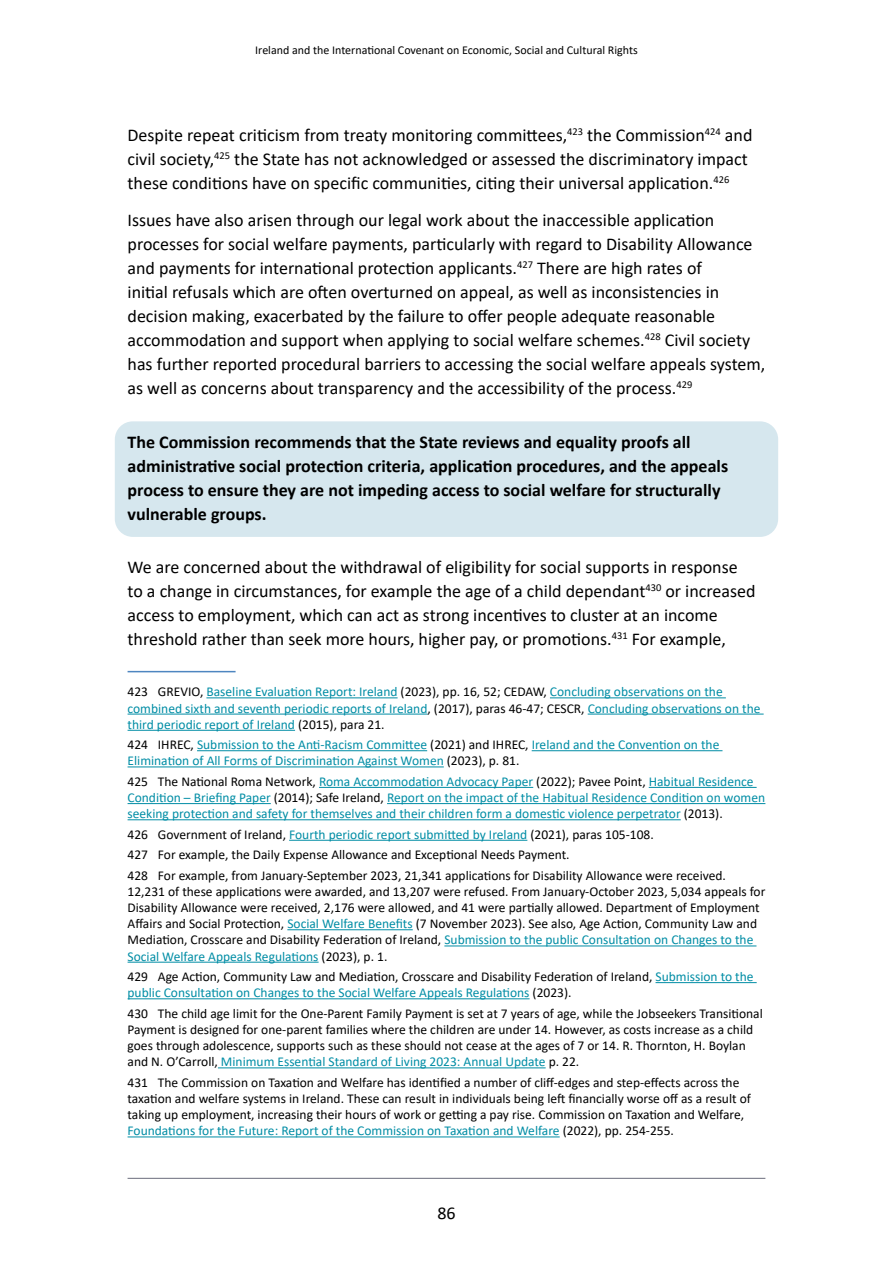
<style>
.page{position:relative;width:893px;height:1263px;background:#fff}
.page>*{position:absolute;margin:0;border:0;box-sizing:border-box;transform-origin:0 0}
.t1{font:18px/24px "Calibri";color:#000}
.t2{font:700 18px/24px "Calibri";color:#000}
.t3{font:13.5px/16.2px "Calibri";color:#000}
.t4{font:13.5px/16.2px "Calibri";color:#008da5}
.t5{font:12px "Calibri";color:#000}
.s1{color:#000}
.s2{color:#008da5}
</style>
<div class="page">
<hr style="left:128px;top:1178px;width:637px;height:1px;background:#6b6c7c">
<hr style="left:128px;top:671px;width:108px;height:1px;background:#4e86c0">
<hr style="left:206px;top:697px;width:192px;height:1px;background:#008da5">
<hr style="left:550px;top:697px;width:176px;height:1px;background:#008da5">
<hr style="left:128px;top:714px;width:299px;height:1px;background:#008da5">
<hr style="left:588px;top:714px;width:176px;height:1px;background:#008da5">
<hr style="left:128px;top:730px;width:167px;height:1px;background:#008da5">
<hr style="left:197px;top:750px;width:230px;height:1px;background:#008da5">
<hr style="left:532px;top:750px;width:190px;height:1px;background:#008da5">
<hr style="left:128px;top:766px;width:316px;height:1px;background:#008da5">
<hr style="left:319px;top:787px;width:214px;height:1px;background:#008da5">
<hr style="left:649px;top:787px;width:108px;height:1px;background:#008da5">
<hr style="left:128px;top:803px;width:143px;height:1px;background:#008da5">
<hr style="left:387px;top:803px;width:378px;height:1px;background:#008da5">
<hr style="left:128px;top:819px;width:553px;height:1px;background:#008da5">
<hr style="left:289px;top:840px;width:238px;height:1px;background:#008da5">
<hr style="left:287px;top:929px;width:126px;height:1px;background:#008da5">
<hr style="left:444px;top:945px;width:312px;height:1px;background:#008da5">
<hr style="left:128px;top:962px;width:191px;height:1px;background:#008da5">
<hr style="left:655px;top:982px;width:102px;height:1px;background:#008da5">
<hr style="left:128px;top:998px;width:402px;height:1px;background:#008da5">
<hr style="left:218px;top:1067px;width:328px;height:1px;background:#008da5">
<hr style="left:128px;top:1136px;width:432px;height:1px;background:#008da5">
<div style="left:115px;top:421px;width:663px;height:116px;background:#d6e7ee;border-radius:18px"></div>
<p class="t5" style="left:255px;top:41px;width:384px">Ireland and the International Covenant on Economic, Social and Cultural Rights</p>
<p class="t1" style="left:128px;top:123px;width:626px">Despite repeat criticism from treaty monitoring committees,<sup>423</sup> the Commission<sup>424</sup> and civil society,<sup>425</sup> the State has not acknowledged or assessed the discriminatory impact these conditions have on specific communities, citing their universal application.<sup>426</sup></p>
<p class="t1" style="left:128px;top:207px;width:639px">Issues have also arisen through our legal work about the inaccessible application processes for social welfare payments, particularly with regard to Disability Allowance and payments for international protection applicants.<sup>427</sup> There are high rates of<br>initial refusals which are often overturned on appeal, as well as inconsistencies in decision making, exacerbated by the failure to offer people adequate reasonable accommodation and support when applying to social welfare schemes.<sup>428</sup> Civil society has further reported procedural barriers to accessing the social welfare appeals system, as well as concerns about transparency and the accessibility of the process.<sup>429</sup></p>
<p class="t2" style="left:128px;top:429px;width:602px">The Commission recommends that the State reviews and equality proofs all administrative social protection criteria, application procedures, and the appeals process to ensure they are not impeding access to social welfare for structurally vulnerable groups.</p>
<p class="t1" style="left:128px;top:555px;width:629px">We are concerned about the withdrawal of eligibility for social supports in response to a change in circumstances, for example the age of a child dependant<sup>430</sup> or increased access to employment, which can act as strong incentives to cluster at an income threshold rather than seek more hours, higher pay, or promotions.<sup>431</sup> For example,</p>
<p class="t4" style="left:128px;top:683px;width:634px"><span class="s1">423 GREVIO,</span> Baseline Evaluation Report: Ireland <span class="s1">(2023), pp. 16, 52; CEDAW,</span> Concluding observations on the combined sixth and seventh periodic reports of Ireland<span class="s1">, (2017), paras 46-47; CESCR,</span> Concluding observations on the third periodic report of Ireland <span class="s1">(2015), para 21.</span></p>
<p class="t4" style="left:128px;top:736px;width:593px"><span class="s1">424 IHREC,</span> Submission to the Anti-Racism Committee <span class="s1">(2021) and IHREC,</span> Ireland and the Convention on the</p>
<p class="t4" style="left:128px;top:750px;width:627px;line-height:20.4px">Elimination of All Forms of Discrimination Against Women <span class="s1">(2023), p. 81.<br>425 The National Roma Network,</span> Roma Accommodation Advocacy Paper <span class="s1">(2022); Pavee Point,</span> Habitual Residence</p>
<p class="t4" style="left:128px;top:789px;width:639px">Condition – Briefing Paper <span class="s1">(2014); Safe Ireland,</span> Report on the impact of the Habitual Residence Condition on women seeking protection and safety for themselves and their children form a domestic violence perpetrator <span class="s1">(2013).</span></p>
<p class="t3" style="left:128px;top:824px;width:600px;line-height:20.4px">426 Government of Ireland, <span class="s2">Fourth periodic report submitted by Ireland</span> (2021), paras 105-108.<br>427 For example, the Daily Expense Allowance and Exceptional Needs Payment.<br>428 For example, from January-September 2023, 21,341 applications for Disability Allowance were received.</p>
<p class="t3" style="left:128px;top:883px;width:639px">12,231 of these applications were awarded, and 13,207 were refused. From January-October 2023, 5,034 appeals for Disability Allowance were received, 2,176 were allowed, and 41 were partially allowed. Department of Employment Affairs and Social Protection, <span class="s2">Social Welfare Benefits</span> (7 November 2023). See also, Age Action, Community Law and Mediation, Crosscare and Disability Federation of Ireland, <span class="s2">Submission to the public Consultation on Changes to the Social Welfare Appeals Regulations</span> (2023), p. 1.</p>
<p class="t3" style="left:128px;top:968px;width:628px">429 Age Action, Community Law and Mediation, Crosscare and Disability Federation of Ireland, <span class="s2">Submission to the</span></p>
<p class="t3" style="left:128px;top:982px;width:637px;line-height:20.4px"><span class="s2">public Consultation on Changes to the Social Welfare Appeals Regulations</span> (2023).<br>430 The child age limit for the One-Parent Family Payment is set at 7 years of age, while the Jobseekers Transitional</p>
<p class="t3" style="left:128px;top:1021px;width:627px">Payment is designed for one-parent families where the children are under 14. However, as costs increase as a child goes through adolescence, supports such as these should not cease at the ages of 7 or 14. R. Thornton, H. Boylan and N. O’Carroll, <span class="s2">Minimum Essential Standard of Living 2023: Annual Update</span> p. 22.</p>
<p class="t3" style="left:128px;top:1074px;width:625px">431 The Commission on Taxation and Welfare has identified a number of cliff-edges and step-effects across the taxation and welfare systems in Ireland. These can result in individuals being left financially worse off as a result of taking up employment, increasing their hours of work or getting a pay rise. Commission on Taxation and Welfare, <span class="s2">Foundations for the Future: Report of the Commission on Taxation and Welfare</span> (2022), pp. 254-255.</p>
<h1 class="t1" style="left:437px;top:1201px;width:20px">86</h1>
</div>
